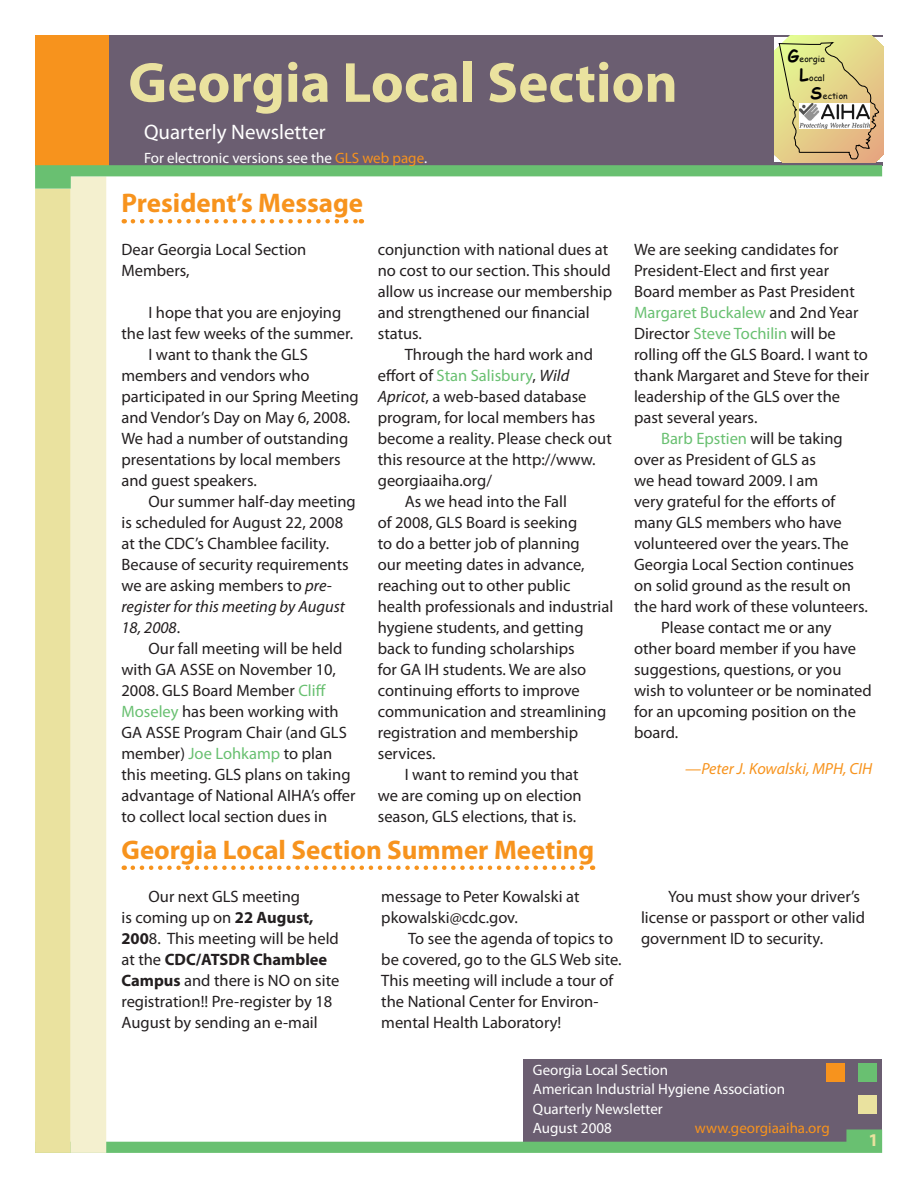
<style>
.page{position:relative;width:918px;height:1188px;background:#fff}
.page>*{position:absolute;margin:0;border:0;box-sizing:border-box;transform-origin:0 0}
.t1{font:700 57px "Myriad Pro";color:#eae29f}
.Headline{font:700 27px "Myriad Pro";color:#f7931d}
.Masthead{font:21px "Myriad Pro";color:#fff}
.t2{font:700 18px "Myriad Pro";color:#eae29f}
.Body{font:16.5px/21px "Myriad Pro";color:#231f20}
.Body_Italic{font:16.5px/21px "Myriad Pro";color:#231f20}
.t3{font:italic 16.2px "Myriad Pro";color:#f7931d}
.Masthead-2{font:15px "Myriad Pro";color:#fff}
.t4{font:15px "Myriad Pro";color:#f7931d}
.t5{font:8.55px "Comic Sans MS";letter-spacing:.01em;color:#000}
.s1{color:#f7931d}
.s2{font-weight:700;font-size:16.65px}
.s3{font-style:italic}
.s4{color:#69c071}
.s5{font-weight:700}
</style>
<div class="page">
<div style="left:523px;top:1060px;width:359px;height:92px;background:#6b5e71"></div>
<svg style="left:106px;top:1129px;width:776px;height:24px"></svg>
<div style="left:35px;top:189px;width:36px;height:964px;background:#eae29f"></div>
<div style="left:71px;top:177px;width:35px;height:976px;background:#f4f0cf"></div>
<div style="left:858px;top:1064px;width:19px;height:18px;background:#69c071"></div>
<div style="left:858px;top:1095px;width:19px;height:19px;background:#eae29f"></div>
<div style="left:826px;top:1064px;width:19px;height:18px;background:#f7931d"></div>
<svg style="left:133px;top:866px;width:460px;height:4px"></svg>
<svg style="left:35px;top:35px;width:848px;height:154px;background:#8b8077"></svg>
<img style="left:799px;top:104px;width:71px;height:25px">
<svg style="left:133px;top:219px;width:229px;height:5px"></svg>
<p class="t1" style="left:128px;top:45px;width:551px">Georgia Local Section</p>
<p class="Masthead" style="left:144px;top:119px;width:183px">Quarterly Newsletter</p>
<p class="Masthead-2" style="left:144px;top:148px;width:285px">For electronic versions see the <span class="s1">GLS web page</span>.</p>
<p class="Headline" style="left:122px;top:186px;width:243px">President’s Message</p>
<p class="t5" style="left:788px;top:53px;width:38px"><span class="s2">G</span>eorgia</p>
<p class="t5" style="left:800px;top:71px;width:27px"><span class="s2">L</span>ocal</p>
<p class="t5" style="left:811px;top:89px;width:39px"><span class="s2">S</span>ection</p>
<p class="Body" style="left:122px;top:239px;width:186px">Dear Georgia Local Section<br>Members,</p>
<p class="Body" style="left:122px;top:302px;width:233px;text-indent:27px">I hope that you are enjoying the last few weeks of the summer.</p>
<p class="Body" style="left:122px;top:344px;width:239px;text-indent:27px">I want to thank the GLS members and vendors who participated in our Spring Meeting and Vendor’s Day on May 6, 2008.<br>We had a number of outstanding presentations by local members and guest speakers.</p>
<p class="Body" style="left:122px;top:491px;width:236px;text-indent:27px">Our summer half-day meeting is scheduled for August 22, 2008 at the CDC’s Chamblee facility.<br>Because of security requirements we are asking members to <span class="s3">pre&shy;register for this meeting by August<br>18, 2008</span>.</p>
<p class="Body" style="left:122px;top:638px;width:236px;text-indent:27px">Our fall meeting will be held with GA ASSE on November 10,<br>2008. GLS Board Member <span class="s4">Cliff<br>Moseley</span> has been working with<br>GA ASSE Program Chair (and GLS member) <span class="s4">Joe Lohkamp</span> to plan this meeting. GLS plans on taking advantage of National AIHA’s offer to collect local section dues in</p>
<p class="Body" style="left:378px;top:239px;width:236px">conjunction with national dues at no cost to our section. This should allow us increase our membership and strengthened our financial status.</p>
<p class="Body" style="left:378px;top:344px;width:236px;text-indent:27px">Through the hard work and effort of <span class="s4">Stan Salisbury</span>, <span class="s3">Wild<br>Apricot</span>, a web-based database program, for local members has become a reality. Please check out this resource at the http://www. georgiaaiha.org/</p>
<p class="Body" style="left:378px;top:491px;width:237px;text-indent:27px">As we head into the Fall<br>of 2008, GLS Board is seeking<br>to do a better job of planning<br>our meeting dates in advance, reaching out to other public health professionals and industrial hygiene students, and getting back to funding scholarships<br>for GA IH students. We are also continuing efforts to improve communication and streamlining registration and membership services.</p>
<p class="Body" style="left:378px;top:764px;width:205px;text-indent:27px">I want to remind you that we are coming up on election season, GLS elections, that is.</p>
<p class="Headline" style="left:122px;top:832px;width:474px">Georgia Local Section Summer Meeting</p>
<p class="Body" style="left:122px;top:886px;width:219px;text-indent:27px">Our next GLS meeting<br>is coming up on <span class="s5">22 August,<br>200</span>8. This meeting will be held at the <span class="s5">CDC/ATSDR Chamblee<br>Campus</span> and there is NO on site registration!! Pre-register by 18<br>August by sending an e-mail</p>
<p class="Body" style="left:381px;top:886px;width:200px">message to Peter Kowalski at pkowalski@cdc.gov.</p>
<p class="Body_Italic" style="left:381px;top:928px;width:242px;text-indent:27px">To see the agenda of topics to be covered, go to the GLS Web site.<br>This meeting will include a tour of the National Center for Environ&shy;mental Health Laboratory!</p>
<p class="Body" style="left:634px;top:239px;width:237px">We are seeking candidates for<br>President-Elect and first year<br>Board member as Past President<br><span class="s4">Margaret Buckalew</span> and 2nd Year<br>Director <span class="s4">Steve Tochilin</span> will be rolling off the GLS Board. I want to thank Margaret and Steve for their leadership of the GLS over the past several years.</p>
<p class="Body" style="left:634px;top:428px;width:235px;text-indent:27px"><span class="s4">Barb Epstien</span> will be taking over as President of GLS as<br>we head toward 2009. I am<br>very grateful for the efforts of many GLS members who have volunteered over the years. The<br>Georgia Local Section continues on solid ground as the result on the hard work of these volunteers.</p>
<p class="Body" style="left:634px;top:617px;width:239px;text-indent:27px">Please contact me or any other board member if you have suggestions, questions, or you wish to volunteer or be nominated for an upcoming position on the board.</p>
<p class="t3" style="left:685px;top:759px;width:189px">—Peter J. Kowalski, MPH, CIH</p>
<p class="Body_Italic" style="left:641px;top:886px;width:226px;text-indent:27px">You must show your driver’s license or passport or other valid government ID to security.</p>
<p class="Masthead-2" style="left:533px;top:1060px;width:137px">Georgia Local Section</p>
<p class="Masthead-2" style="left:533px;top:1080px;width:254px">American Industrial Hygiene Association</p>
<p class="Masthead-2" style="left:533px;top:1099px;width:131px">Quarterly Newsletter</p>
<p class="Masthead-2" style="left:533px;top:1119px;width:80px">August 2008</p>
<p class="t4" style="left:695px;top:1119px;width:136px">www.georgiaaiha.org</p>
<p class="t2" style="left:868px;top:1128px;width:11px">1</p>
</div>
